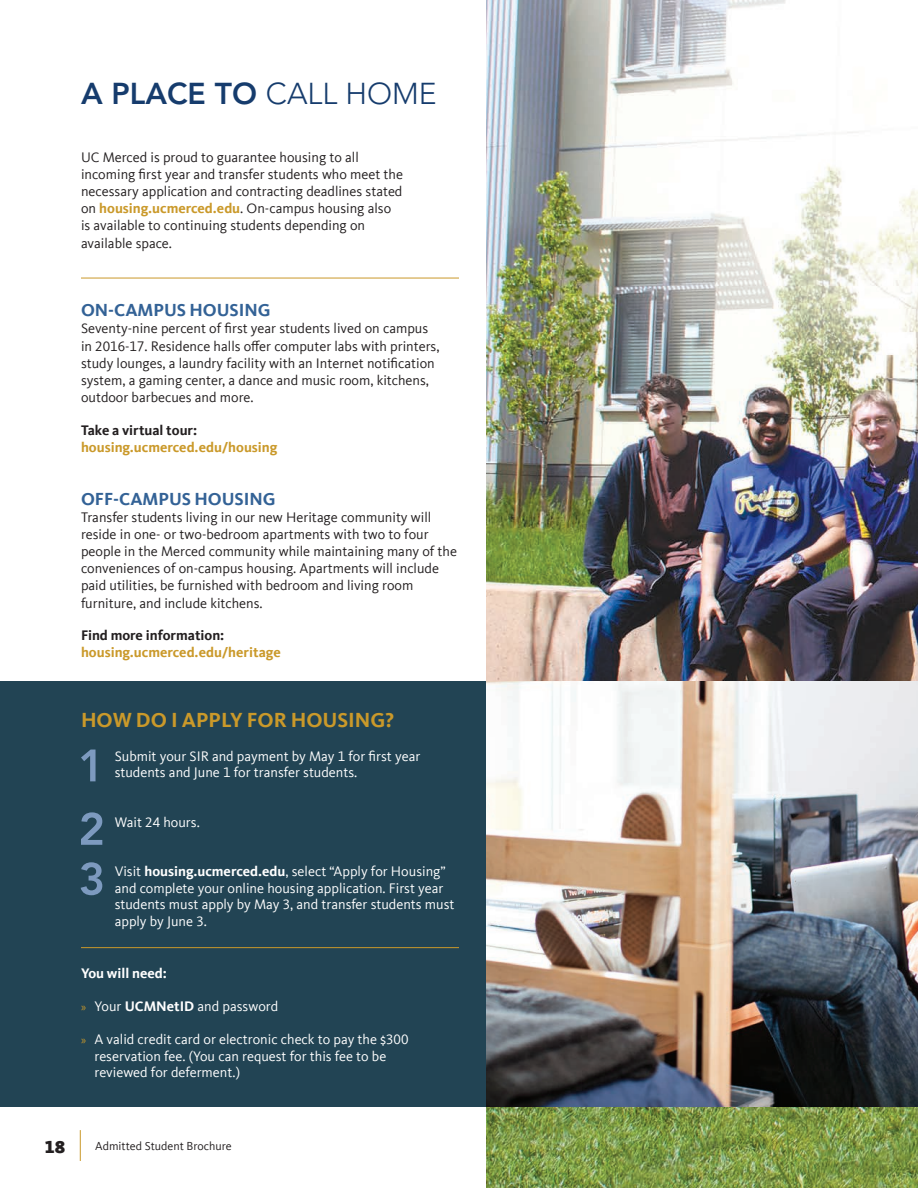
<style>
.page{position:relative;width:918px;height:1188px;background:#fff}
.page>*{position:absolute;margin:0;border:0;box-sizing:border-box;transform-origin:0 0}
.large_head{font:800 30px "Avenir LT Std";color:#163c6d}
.t1{font:700 21px "Kievit Offc Pro";color:#ca992a}
.t2{font:700 18px "Kievit Offc Pro";color:#336296}
.t3{font:900 18px "Kievit Offc Pro";color:#231f20}
.t4{font:14.25px/17.1px "Kievit Offc Pro";color:#231f20}
.t5{font:14.25px/16.5px "Kievit Offc Pro";color:#fff}
.t6{font:700 14.25px "Kievit Offc Pro";color:#ca992a}
.t7{font:700 14.25px "Kievit Offc Pro";color:#231f20}
.t8{font:700 14.25px "Kievit Offc Pro";color:#fff}
.t9{font:12px "Kievit Offc Pro";color:#231f20}
.s1{font-weight:300}
.s2{font-weight:700;color:#ca992a}
.s3{font-weight:700}
.s4{font-family:"Myriad Pro";font-size:12px;color:#ca992a}
</style>
<div class="page">
<hr style="left:80px;top:1130px;width:1px;height:31px;background:#ca992a">
<img style="left:486px;top:0;width:432px;height:1188px">
<div style="left:0;top:682px;width:486px;height:425px;background:#224454"></div>
<svg style="left:81px;top:750px;width:15px;height:31px"></svg>
<svg style="left:81px;top:812px;width:21px;height:33px"></svg>
<svg style="left:81px;top:862px;width:21px;height:33px"></svg>
<hr style="left:81px;top:278px;width:378px;height:1px;background:#ca992a">
<hr style="left:81px;top:947px;width:378px;height:1px;background:#ca992a">
<img style="left:486px;top:682px;width:432px;height:425px">
<p class="large_head" style="left:81px;top:76px;width:357px">A PLACE TO <span class="s1">CALL HOME</span></p>
<p class="t4" style="left:81px;top:149px;width:279px">UC Merced is proud to guarantee housing to all</p>
<p class="t4" style="left:81px;top:166px;width:324px">incoming first year and transfer students who meet the necessary application and contracting deadlines stated</p>
<p class="t4" style="left:81px;top:200px;width:312px">on <span class="s2">housing.ucmerced.edu</span>. On-campus housing also</p>
<p class="t4" style="left:81px;top:217px;width:286px">is available to continuing students depending on</p>
<p class="t4" style="left:81px;top:234px;width:93px">available space.</p>
<p class="t2" style="left:81px;top:300px;width:191px">ON-CAMPUS HOUSING</p>
<p class="t4" style="left:81px;top:320px;width:360px">Seventy-nine percent of first year students lived on campus in 2016-17. Residence halls offer computer labs with printers, study lounges, a laundry facility with an Internet notification system, a gaming center, a dance and music room, kitchens, outdoor barbecues and more.</p>
<p class="t7" style="left:81px;top:421px;width:118px">Take a virtual tour:</p>
<p class="t6" style="left:81px;top:439px;width:198px">housing.ucmerced.edu/housing</p>
<p class="t2" style="left:81px;top:488px;width:196px">OFF-CAMPUS HOUSING</p>
<p class="t4" style="left:81px;top:509px;width:378px">Transfer students living in our new Heritage community will reside in one- or two-bedroom apartments with two to four people in the Merced community while maintaining many of the conveniences of on-campus housing. Apartments will include paid utilities, be furnished with bedroom and living room furniture, and include kitchens.</p>
<p class="t7" style="left:81px;top:627px;width:145px">Find more information:</p>
<p class="t6" style="left:81px;top:644px;width:201px">housing.ucmerced.edu/heritage</p>
<p class="t1" style="left:81px;top:708px;width:315px">HOW DO I APPLY FOR HOUSING?</p>
<p class="t5" style="left:115px;top:748px;width:307px">Submit your SIR and payment by May 1 for first year students and June 1 for transfer students.</p>
<p class="t5" style="left:115px;top:814px;width:87px">Wait 24 hours.</p>
<p class="t5" style="left:115px;top:863px;width:341px">Visit <span class="s3">housing.ucmerced.edu</span>, select “Apply for Housing” and complete your online housing application. First year students must apply by May 3, and transfer students must apply by June 3.</p>
<p class="t8" style="left:81px;top:965px;width:87px">You will need:</p>
<p class="t5" style="left:81px;top:998px;width:199px"><span class="s4">»</span> Your <span class="s3">UCMNetID</span> and password</p>
<p class="t5" style="left:94px;top:1031px;width:315px;text-indent:-14px"><span class="s4">»</span> A valid credit card or electronic check to pay the $300 reservation fee. (You can request for this fee to be reviewed for deferment.)</p>
<p class="t3" style="left:44px;top:1136px;width:22px">18</p>
<p class="t9" style="left:95px;top:1139px;width:138px">Admitted Student Brochure</p>
</div>
